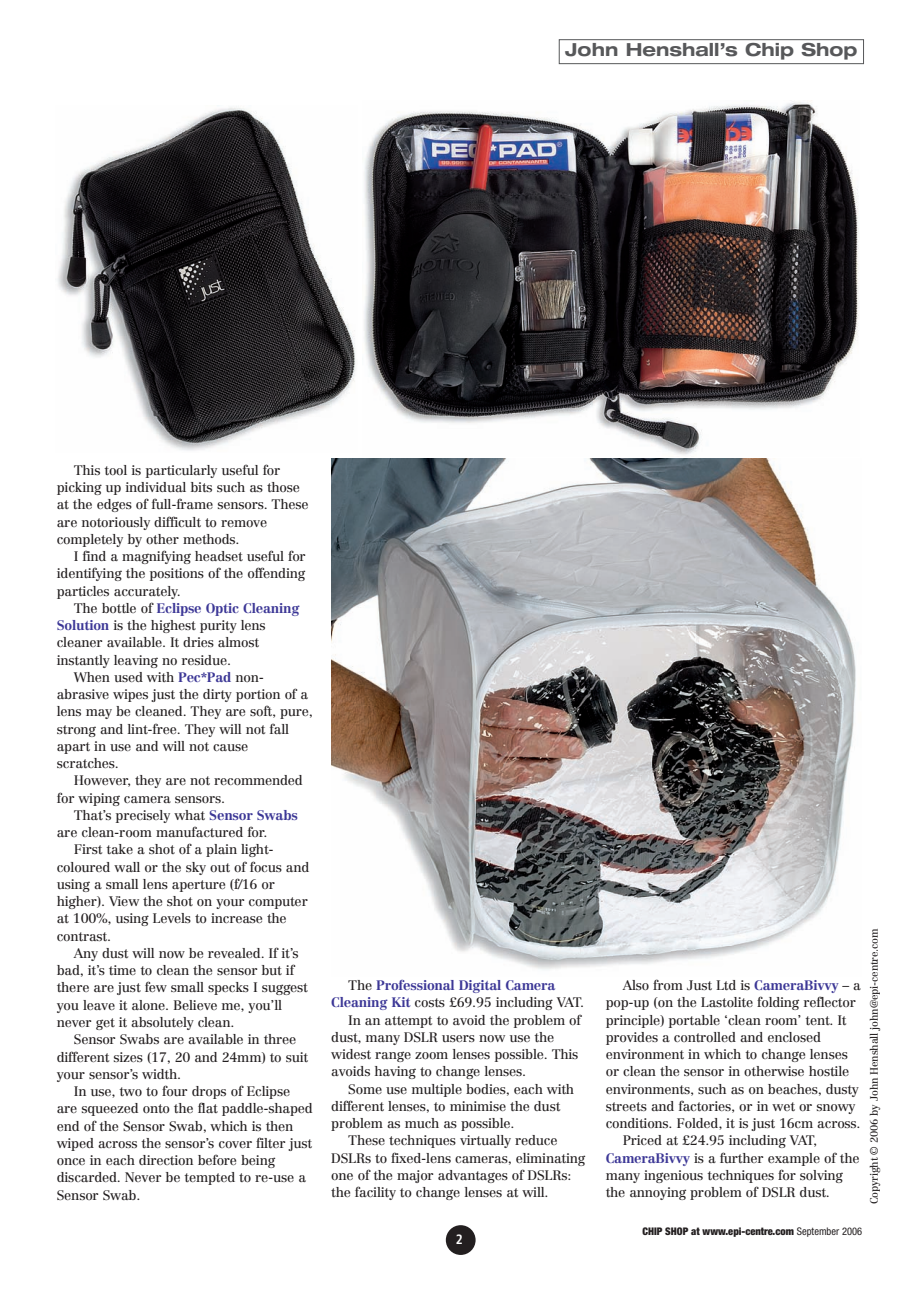
<style>
.page{position:relative;width:919px;height:1289px;background:#fff}
.page>*{position:absolute;margin:0;border:0;box-sizing:border-box;transform-origin:0 0}
.t1{font:700 expanded 18px "Helvetica Neue";color:#57585a}
.t2{font:13.5px/17.2px "Centennial";letter-spacing:-.02em;color:#231f20}
.t3{font:700 13.5px "Centennial";letter-spacing:-.02em;color:#3c3796}
.t4{font:700 condensed 13.5px "Frutiger";color:#fff}
.t5{font:10.5px "Centennial";letter-spacing:-.02em;color:#231f20}
.t6{font:900 condensed 10.5px "Helvetica Neue";color:#231f20}
.s1{font-weight:400;color:#231f20}
.s2{font-weight:700;color:#3c3796}
.s3{font-weight:400}
</style>
<div class="page">
<div style="left:559px;top:40px;width:304px;height:24px;border:1px solid #57585a"></div>
<div style="left:446px;top:1225px;width:29px;height:29px;background:#231f20;border-radius:50%"></div>
<img style="left:331px;top:458px;width:525px;height:512px">
<img style="left:364px;top:100px;width:495px;height:355px">
<img style="left:57px;top:105px;width:299px;height:346px">
<h1 class="t1" style="left:565px;top:43px;width:293px">John Henshall’s Chip Shop</h1>
<p class="t2" style="left:57px;top:462px;width:253px;text-indent:17px">This tool is particularly useful for picking up individual bits such as those at the edges of full-frame sensors. These are notoriously difficult to remove completely by other methods.</p>
<p class="t2" style="left:57px;top:549px;width:250px;text-align:justify;text-indent:17px">I find a magnifying headset useful for identifying the positions of the offending particles accurately.</p>
<p class="t3" style="left:74px;top:602px;width:227px"><span class="s1">The bottle of</span> Eclipse Optic Cleaning</p>
<p class="t2" style="left:57px;top:618px;width:210px"><span class="s2">Solution</span> is the highest purity lens</p>
<p class="t2" style="left:57px;top:635px;width:204px">cleaner available. It dries almost</p>
<p class="t2" style="left:57px;top:652px;width:176px">instantly leaving no residue.</p>
<p class="t2" style="left:74px;top:669px;width:192px">When used with <span class="s2">Pec*Pad</span> non-</p>
<p class="t2" style="left:57px;top:687px;width:253px">abrasive wipes just the dirty portion of a</p>
<p class="t2" style="left:57px;top:704px;width:257px">lens may be cleaned. They are soft, pure,</p>
<p class="t2" style="left:57px;top:721px;width:234px">strong and lint-free. They will not fall</p>
<p class="t2" style="left:57px;top:738px;width:193px">apart in use and will not cause</p>
<p class="t2" style="left:57px;top:756px;width:64px">scratches.</p>
<p class="t2" style="left:74px;top:773px;width:230px">However, they are not recommended</p>
<p class="t2" style="left:57px;top:790px;width:170px">for wiping camera sensors.</p>
<p class="t2" style="left:74px;top:807px;width:225px">That’s precisely what <span class="s2">Sensor Swabs</span></p>
<p class="t2" style="left:57px;top:825px;width:212px">are clean-room manufactured for.</p>
<p class="t2" style="left:74px;top:842px;width:201px">First take a shot of a plain light-</p>
<p class="t2" style="left:57px;top:859px;width:254px">coloured wall or the sky out of focus and</p>
<p class="t2" style="left:57px;top:876px;width:220px">using a small lens aperture (f/16 or</p>
<p class="t2" style="left:57px;top:894px;width:252px">higher). View the shot on your computer</p>
<p class="t2" style="left:57px;top:911px;width:231px">at 100%, using Levels to increase the</p>
<p class="t2" style="left:57px;top:928px;width:56px">contrast.</p>
<p class="t2" style="left:74px;top:945px;width:226px">Any dust will now be revealed. If it’s</p>
<p class="t2" style="left:57px;top:963px;width:239px">bad, it’s time to clean the sensor but if</p>
<p class="t2" style="left:57px;top:980px;width:253px">there are just few small specks I suggest</p>
<p class="t2" style="left:57px;top:997px;width:227px">you leave it alone. Believe me, you’ll</p>
<p class="t2" style="left:57px;top:1014px;width:179px">never get it absolutely clean.</p>
<p class="t2" style="left:74px;top:1032px;width:224px">Sensor Swabs are available in three</p>
<p class="t2" style="left:57px;top:1049px;width:253px">different sizes (17, 20 and 24mm) to suit</p>
<p class="t2" style="left:57px;top:1066px;width:126px">your sensor’s width.</p>
<p class="t2" style="left:74px;top:1083px;width:218px">In use, two to four drops of Eclipse</p>
<p class="t2" style="left:57px;top:1101px;width:257px">are squeezed onto the flat paddle-shaped</p>
<p class="t2" style="left:57px;top:1118px;width:238px">end of the Sensor Swab, which is then</p>
<p class="t2" style="left:57px;top:1135px;width:257px">wiped across the sensor’s cover filter just</p>
<p class="t2" style="left:57px;top:1152px;width:220px">once in each direction before being</p>
<p class="t2" style="left:57px;top:1170px;width:251px">discarded. Never be tempted to re-use a</p>
<p class="t2" style="left:57px;top:1187px;width:85px">Sensor Swab.</p>
<p class="t3" style="left:348px;top:979px;width:209px"><span class="s1">The</span> Professional Digital Camera</p>
<p class="t2" style="left:331px;top:995px;width:254px"><span class="s2">Cleaning Kit</span> costs £69.95 including VAT.</p>
<p class="t2" style="left:348px;top:1012px;width:234px">In an attempt to avoid the problem of</p>
<p class="t2" style="left:331px;top:1029px;width:224px">dust, many DSLR users now use the</p>
<p class="t2" style="left:331px;top:1046px;width:249px">widest range zoom lenses possible. This</p>
<p class="t2" style="left:331px;top:1064px;width:196px">avoids having to change lenses.</p>
<p class="t2" style="left:348px;top:1081px;width:227px">Some use multiple bodies, each with</p>
<p class="t2" style="left:331px;top:1098px;width:231px">different lenses, to minimise the dust</p>
<p class="t2" style="left:331px;top:1115px;width:185px">problem as much as possible.</p>
<p class="t2" style="left:348px;top:1133px;width:211px">These techniques virtually reduce</p>
<p class="t2" style="left:331px;top:1150px;width:255px">DSLRs to fixed-lens cameras, eliminating</p>
<p class="t2" style="left:331px;top:1167px;width:241px">one of the major advantages of DSLRs:</p>
<p class="t2" style="left:331px;top:1184px;width:219px">the facility to change lenses at will.</p>
<p class="t4" style="left:456px;top:1234px;width:9px">2</p>
<p class="t2" style="left:622px;top:977px;width:240px">Also from Just Ltd is <span class="s2">CameraBivvy</span> – a</p>
<p class="t2" style="left:605px;top:995px;width:252px">pop-up (on the Lastolite folding reflector</p>
<p class="t2" style="left:605px;top:1012px;width:242px">principle) portable ‘clean room’ tent. It</p>
<p class="t2" style="left:605px;top:1029px;width:217px">provides a controlled and enclosed</p>
<p class="t2" style="left:605px;top:1046px;width:244px">environment in which to change lenses</p>
<p class="t2" style="left:605px;top:1064px;width:245px">or clean the sensor in otherwise hostile</p>
<p class="t2" style="left:605px;top:1081px;width:255px">environments, such as on beaches, dusty</p>
<p class="t2" style="left:605px;top:1098px;width:251px">streets and factories, or in wet or snowy</p>
<p class="t2" style="left:605px;top:1115px;width:256px">conditions. Folded, it is just 16cm across.</p>
<p class="t2" style="left:622px;top:1133px;width:196px">Priced at £24.95 including VAT,</p>
<p class="t2" style="left:605px;top:1150px;width:255px"><span class="s2">CameraBivvy</span> is a further example of the</p>
<p class="t2" style="left:605px;top:1167px;width:239px">many ingenious techniques for solving</p>
<p class="t2" style="left:605px;top:1184px;width:226px">the annoying problem of DSLR dust.</p>
<p class="t6" style="left:642px;top:1226px;width:221px">CHIP SHOP at www.epi-centre.com <span class="s3">September 2006</span></p>
<p class="t5" style="left:869px;top:1204px;width:277px;rotate:-90deg">Copyright © 2006 by John Henshall john@epi-centre.com</p>
</div>
